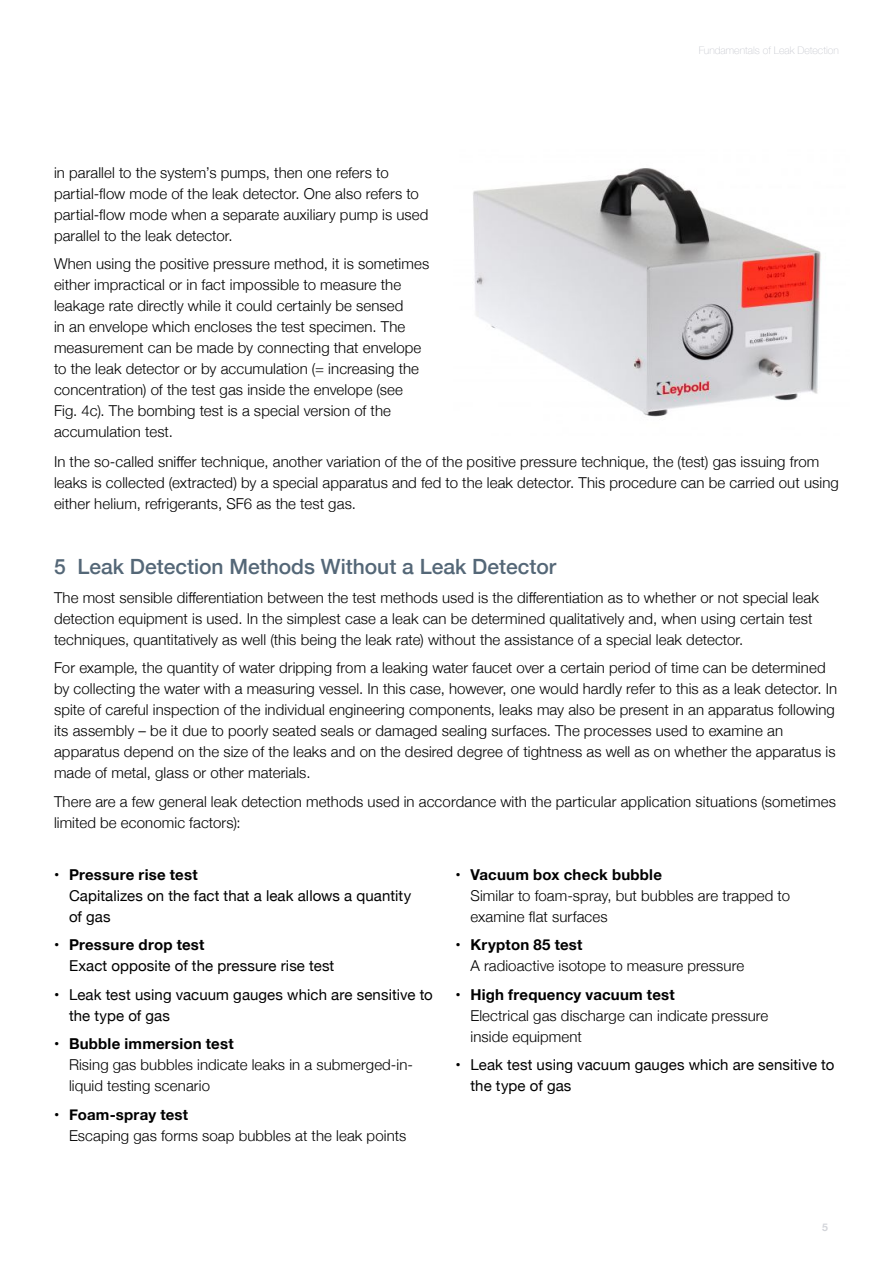
<style>
.page{position:relative;width:893px;height:1263px;background:#fff}
.page>*{position:absolute;margin:0;border:0;box-sizing:border-box;transform-origin:0 0}
.t1{font:500 21px "Helvetica Neue";color:#546777}
.t2{font:300 15px/21px "Helvetica Neue";letter-spacing:.005em;color:#000}
.t3{font:15px/21px "Helvetica Neue";letter-spacing:.005em;color:#000}
.t4{font:700 15px "Helvetica Neue";letter-spacing:.015em;color:#000}
.t5{font:100 10.5px "Helvetica Neue";color:#c6c8cf}
.t6{font:700 10.5px "Helvetica Neue";color:#d3d5da}
</style>
<div class="page">
<img style="left:473px;top:168px;width:348px;height:249px">
<p class="t5" style="left:699px;top:42px;width:142px">Fundamentals of Leak Detection</p>
<p class="t2" style="left:54px;top:161px;width:376px">in parallel to the system’s pumps, then one refers to partial-flow mode of the leak detector. One also refers to partial-flow mode when a separate auxiliary pump is used parallel to the leak detector.</p>
<p class="t2" style="left:54px;top:252px;width:377px">When using the positive pressure method, it is sometimes either impractical or in fact impossible to measure the leakage rate directly while it could certainly be sensed<br>in an envelope which encloses the test specimen. The measurement can be made by connecting that envelope to the leak detector or by accumulation (= increasing the concentration) of the test gas inside the envelope (see Fig. 4c). The bombing test is a special version of the accumulation test.</p>
<p class="t2" style="left:54px;top:450px;width:786px">In the so-called sniffer technique, another variation of the of the positive pressure technique, the (test) gas issuing from leaks is collected (extracted) by a special apparatus and fed to the leak detector. This procedure can be carried out using either helium, refrigerants, SF6 as the test gas.</p>
<h1 class="t1" style="left:54px;top:550px;width:504px">5 Leak Detection Methods Without a Leak Detector</h1>
<p class="t2" style="left:54px;top:586px;width:766px">The most sensible differentiation between the test methods used is the differentiation as to whether or not special leak detection equipment is used. In the simplest case a leak can be determined qualitatively and, when using certain test techniques, quantitatively as well (this being the leak rate) without the assistance of a special leak detector.</p>
<p class="t2" style="left:54px;top:656px;width:785px">For example, the quantity of water dripping from a leaking water faucet over a certain period of time can be determined by collecting the water with a measuring vessel. In this case, however, one would hardly refer to this as a leak detector. In spite of careful inspection of the individual engineering components, leaks may also be present in an apparatus following its assembly – be it due to poorly seated seals or damaged sealing surfaces. The processes used to examine an apparatus depend on the size of the leaks and on the desired degree of tightness as well as on whether the apparatus is made of metal, glass or other materials.</p>
<p class="t2" style="left:54px;top:790px;width:783px">There are a few general leak detection methods used in accordance with the particular application situations (sometimes limited be economic factors):</p>
<p class="t4" style="left:54px;top:863px;width:145px">• Pressure rise test</p>
<p class="t3" style="left:69px;top:886px;width:344px">Capitalizes on the fact that a leak allows a quantity of gas</p>
<p class="t4" style="left:54px;top:933px;width:152px">• Pressure drop test</p>
<p class="t3" style="left:69px;top:956px;width:267px">Exact opposite of the pressure rise test</p>
<p class="t3" style="left:69px;top:985px;width:365px;text-indent:-15px">• Leak test using vacuum gauges which are sensitive to the type of gas</p>
<p class="t4" style="left:54px;top:1032px;width:181px">• Bubble immersion test</p>
<p class="t2" style="left:69px;top:1053px;width:345px">Rising gas bubbles indicate leaks in a submerged-in&shy;liquid testing scenario</p>
<p class="t4" style="left:54px;top:1103px;width:136px">• Foam-spray test</p>
<p class="t2" style="left:69px;top:1124px;width:339px">Escaping gas forms soap bubbles at the leak points</p>
<p class="t4" style="left:455px;top:863px;width:208px">• Vacuum box check bubble</p>
<p class="t2" style="left:470px;top:884px;width:321px">Similar to foam-spray, but bubbles are trapped to examine flat surfaces</p>
<p class="t4" style="left:455px;top:933px;width:129px">• Krypton 85 test</p>
<p class="t2" style="left:470px;top:954px;width:275px">A radioactive isotope to measure pressure</p>
<p class="t4" style="left:455px;top:983px;width:221px">• High frequency vacuum test</p>
<p class="t2" style="left:470px;top:1004px;width:299px">Electrical gas discharge can indicate pressure inside equipment</p>
<p class="t3" style="left:470px;top:1055px;width:365px;text-indent:-15px">• Leak test using vacuum gauges which are sensitive to the type of gas</p>
<p class="t6" style="left:822px;top:1219px;width:7px">5</p>
</div>
